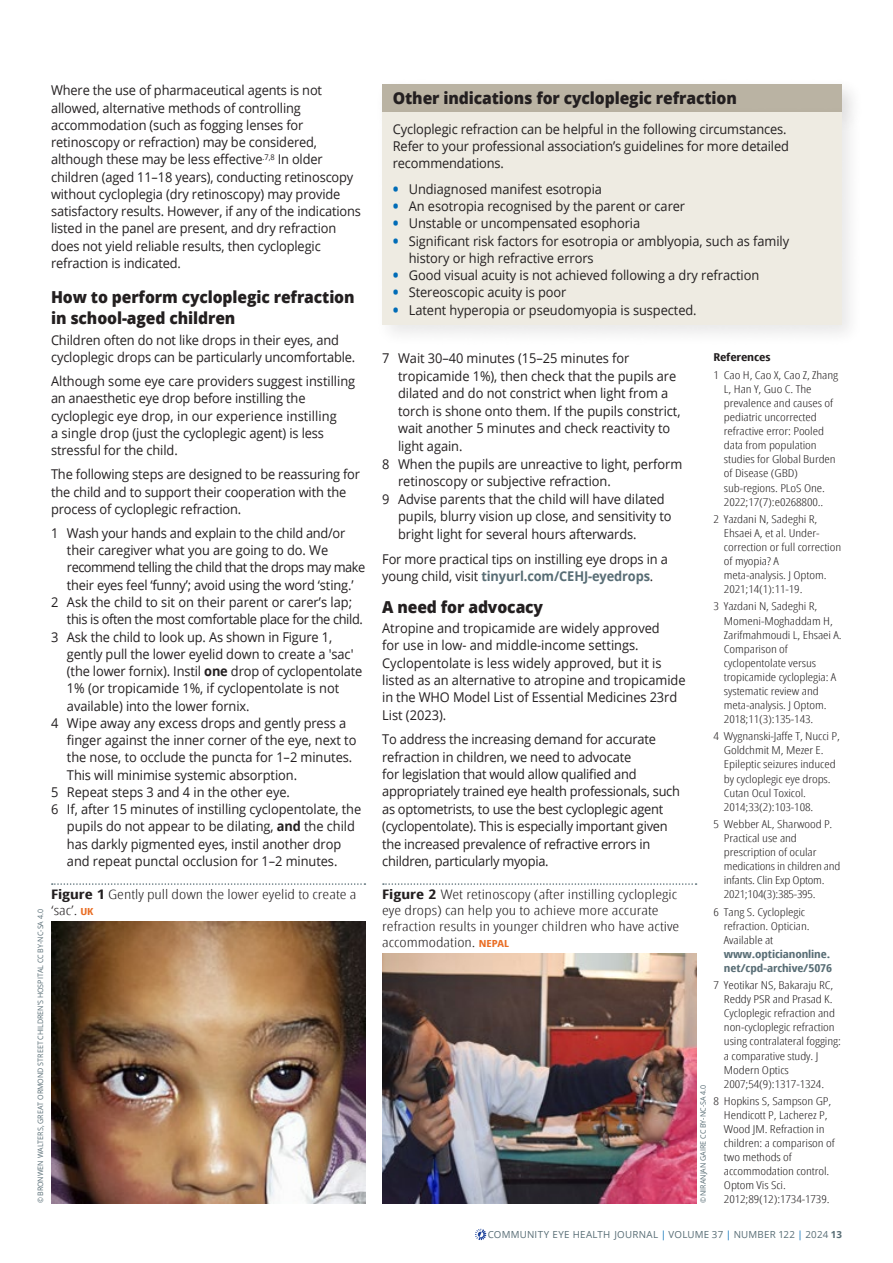
<style>
.page{position:relative;width:893px;height:1263px;background:#fff}
.page>*{position:absolute;margin:0;border:0;box-sizing:border-box;transform-origin:0 0}
.t1{font:800 16.5px/21px "Open Sans";letter-spacing:-.005em;color:#231f20;scale:.95 1}
.t2{font:13.5px/17.2px "Open Sans";letter-spacing:-.01em;color:#231f20;scale:.95 1}
.t3{font:13.5px "Open Sans";letter-spacing:-.03em;color:#231f20;scale:.95 1}
.t4{font:13.5px "Open Sans";letter-spacing:-.035em;color:#231f20;scale:.95 1}
.t5{font:300 condensed 13.2px/16.2px "Open Sans";color:#231f20;scale:1.32 1}
.t6{font:300 condensed 10.8px/14.1px "Open Sans";letter-spacing:-.005em;color:#231f20;scale:1.27 1}
.t7{font:700 condensed 10.8px/14.1px "Open Sans";letter-spacing:-.01em;color:#586d75;scale:1.2 1}
.t8{font:700 condensed 10.8px "Open Sans";letter-spacing:-.01em;color:#231f20;scale:1.27 1}
.t9{font:9.75px "Open Sans";letter-spacing:.025em;color:#586d75}
.t10{font:7.5px "Open Sans";color:#586d75;scale:.95 1}
.s1{font-weight:700}
.s2{font-weight:700;font-size:16.5px;color:#006cb7}
.s3{font-weight:700;color:#586d75}
.s4{font-weight:700;font-size:9.75px;color:#e96d24}
.s5{color:#006cb7}
</style>
<div class="page">
<svg style="left:475px;top:1229px;width:11px;height:11px"></svg>
<div style="left:382px;top:84px;width:460px;height:29px;background:#bab3a3"></div>
<div style="left:374px;top:105px;width:489px;height:242px;background:#231f20;opacity:.1"></div>
<div style="left:382px;top:113px;width:460px;height:212px;background:#eeebe2"></div>
<img style="left:382px;top:953px;width:314px;height:250px">
<img style="left:51px;top:922px;width:314px;height:281px">
<svg style="left:52px;top:883px;width:313px;height:2px"></svg>
<svg style="left:383px;top:883px;width:314px;height:2px"></svg>
<p class="t2" style="left:51px;top:82px;width:328px">Where the use of pharmaceutical agents is not allowed, alternative methods of controlling accommodation (such as fogging lenses for retinoscopy or refraction) may be considered, although these may be less effective<sup>.7,8</sup> In older children (aged 11–18 years), conducting retinoscopy without cycloplegia (dry retinoscopy) may provide satisfactory results. However, if any of the indications listed in the panel are present, and dry refraction does not yield reliable results, then cycloplegic refraction is indicated.</p>
<p class="t1" style="left:51px;top:286px;width:321px">How to perform cycloplegic refraction in school-aged children</p>
<p class="t2" style="left:51px;top:331px;width:322px">Children often do not like drops in their eyes, and cycloplegic drops can be particularly uncomfortable.</p>
<p class="t2" style="left:51px;top:372px;width:322px">Although some eye care providers suggest instilling an anaesthetic eye drop before instilling the cycloplegic eye drop, in our experience instilling<br>a single drop (just the cycloplegic agent) is less stressful for the child.</p>
<p class="t2" style="left:51px;top:465px;width:327px">The following steps are designed to be reassuring for the child and to support their cooperation with the process of cycloplegic refraction.</p>
<p class="t2" style="left:51px;top:524px;width:311px">1 Wash your hands and explain to the child and/or</p>
<p class="t2" style="left:67px;top:541px;width:276px">their caregiver what you are going to do. We</p>
<p class="t4" style="left:67px;top:558px;width:315px">recommend telling the child that the drops may make</p>
<p class="t2" style="left:67px;top:576px;width:303px">their eyes feel ‘funny’; avoid using the word ‘sting.’</p>
<p class="t2" style="left:51px;top:593px;width:318px">2 Ask the child to sit on their parent or carer’s lap;</p>
<p class="t3" style="left:67px;top:610px;width:313px">this is often the most comfortable place for the child.</p>
<p class="t2" style="left:51px;top:628px;width:297px">3 Ask the child to look up. As shown in Figure 1,</p>
<p class="t2" style="left:67px;top:645px;width:303px">gently pull the lower eyelid down to create a 'sac'</p>
<p class="t2" style="left:67px;top:662px;width:312px">(the lower fornix). Instil <span class="s1">one</span> drop of cyclopentolate</p>
<p class="t2" style="left:67px;top:679px;width:288px">1% (or tropicamide 1%, if cyclopentolate is not</p>
<p class="t2" style="left:67px;top:697px;width:194px">available) into the lower fornix.</p>
<p class="t2" style="left:51px;top:714px;width:312px">4 Wipe away any excess drops and gently press a</p>
<p class="t2" style="left:67px;top:731px;width:306px">finger against the inner corner of the eye, next to</p>
<p class="t2" style="left:67px;top:748px;width:302px">the nose, to occlude the puncta for 1–2 minutes.</p>
<p class="t2" style="left:67px;top:766px;width:244px">This will minimise systemic absorption.</p>
<p class="t2" style="left:51px;top:783px;width:253px">5 Repeat steps 3 and 4 in the other eye.</p>
<p class="t2" style="left:51px;top:800px;width:328px">6 If, after 15 minutes of instilling cyclopentolate, the</p>
<p class="t2" style="left:67px;top:817px;width:305px">pupils do not appear to be dilating, <span class="s1">and</span> the child</p>
<p class="t2" style="left:67px;top:835px;width:290px">has darkly pigmented eyes, instil another drop</p>
<p class="t2" style="left:67px;top:852px;width:286px">and repeat punctal occlusion for 1–2 minutes.</p>
<p class="t1" style="left:393px;top:86px;width:364px">Other indications for cycloplegic refraction</p>
<p class="t2" style="left:393px;top:120px;width:419px">Cycloplegic refraction can be helpful in the following circumstances.<br>Refer to your professional association’s guidelines for more detailed recommendations.</p>
<p class="t2" style="left:393px;top:180px;width:222px"><span class="s2">•</span> Undiagnosed manifest esotropia</p>
<p class="t2" style="left:393px;top:197px;width:309px"><span class="s2">•</span> An esotropia recognised by the parent or carer</p>
<p class="t2" style="left:393px;top:214px;width:262px"><span class="s2">•</span> Unstable or uncompensated esophoria</p>
<p class="t2" style="left:409px;top:232px;width:402px;text-indent:-16px"><span class="s2">•</span> Significant risk factors for esotropia or amblyopia, such as family history or high refractive errors</p>
<p class="t2" style="left:393px;top:266px;width:387px"><span class="s2">•</span> Good visual acuity is not achieved following a dry refraction</p>
<p class="t2" style="left:393px;top:283px;width:184px"><span class="s2">•</span> Stereoscopic acuity is poor</p>
<p class="t2" style="left:393px;top:301px;width:321px"><span class="s2">•</span> Latent hyperopia or pseudomyopia is suspected.</p>
<p class="t2" style="left:382px;top:349px;width:262px">7 Wait 30–40 minutes (15–25 minutes for</p>
<p class="t2" style="left:398px;top:367px;width:294px">tropicamide 1%), then check that the pupils are</p>
<p class="t2" style="left:398px;top:384px;width:286px">dilated and do not constrict when light from a</p>
<p class="t2" style="left:398px;top:402px;width:299px">torch is shone onto them. If the pupils constrict,</p>
<p class="t2" style="left:398px;top:420px;width:288px">wait another 5 minutes and check reactivity to</p>
<p class="t2" style="left:398px;top:437px;width:69px">light again.</p>
<p class="t2" style="left:382px;top:455px;width:317px">8 When the pupils are unreactive to light, perform</p>
<p class="t2" style="left:398px;top:472px;width:225px">retinoscopy or subjective refraction.</p>
<p class="t2" style="left:382px;top:490px;width:299px">9 Advise parents that the child will have dilated</p>
<p class="t2" style="left:398px;top:507px;width:289px">pupils, blurry vision up close, and sensitivity to</p>
<p class="t2" style="left:398px;top:525px;width:253px">bright light for several hours afterwards.</p>
<p class="t2" style="left:382px;top:550px;width:302px">For more practical tips on instilling eye drops in a young child, visit <span class="s3">tinyurl.com/CEHJ-eyedrops</span>.</p>
<p class="t1" style="left:382px;top:595px;width:171px">A need for advocacy</p>
<p class="t2" style="left:382px;top:619px;width:321px">Atropine and tropicamide are widely approved<br>for use in low- and middle-income settings.<br>Cyclopentolate is less widely approved, but it is listed as an alternative to atropine and tropicamide in the WHO Model List of Essential Medicines 23rd List (2023).</p>
<p class="t2" style="left:382px;top:730px;width:315px">To address the increasing demand for accurate refraction in children, we need to advocate<br>for legislation that would allow qualified and appropriately trained eye health professionals, such as optometrists, to use the best cycloplegic agent (cyclopentolate). This is especially important given the increased prevalence of refractive errors in children, particularly myopia.</p>
<p class="t8" style="left:713px;top:350px;width:47px">References</p>
<p class="t6" style="left:724px;top:368px;width:91px;text-indent:-11px">1 Cao H, Cao X, Cao Z, Zhang<br>L, Han Y, Guo C. The prevalence and causes of pediatric uncorrected refractive error: Pooled data from population studies for Global Burden of Disease (GBD) sub-regions. PLoS One.<br>2022;17(7):e0268800..</p>
<p class="t6" style="left:724px;top:511px;width:94px;text-indent:-11px">2 Yazdani N, Sadeghi R,<br>Ehsaei A, et al. Under&shy;correction or full correction of myopia? A meta-analysis. J Optom.<br>2021;14(1):11-19.</p>
<p class="t6" style="left:724px;top:599px;width:94px;text-indent:-11px">3 Yazdani N, Sadeghi R,<br>Momeni-Moghaddam H,<br>Zarifmahmoudi L, Ehsaei A.<br>Comparison of cyclopentolate versus tropicamide cycloplegia: A systematic review and meta-analysis. J Optom.<br>2018;11(3):135-143.</p>
<p class="t6" style="left:724px;top:729px;width:93px;text-indent:-11px">4 Wygnanski-Jaffe T, Nucci P,<br>Goldchmit M, Mezer E.<br>Epileptic seizures induced by cycloplegic eye drops.<br>Cutan Ocul Toxicol.<br>2014;33(2):103-108.</p>
<p class="t6" style="left:724px;top:817px;width:93px;text-indent:-11px">5 Webber AL, Sharwood P.<br>Practical use and prescription of ocular medications in children and infants. Clin Exp Optom.<br>2021;104(3):385-395.</p>
<p class="t6" style="left:724px;top:904px;width:69px;text-indent:-11px">6 Tang S. Cycloplegic refraction. Optician.<br>Available at</p>
<p class="t7" style="left:724px;top:946px;width:92px">www.opticianonline. net/cpd-archive/5076</p>
<p class="t6" style="left:724px;top:978px;width:94px;text-indent:-11px">7 Yeotikar NS, Bakaraju RC,<br>Reddy PSR and Prasad K.<br>Cycloplegic refraction and non-cycloplegic refraction using contralateral fogging: a comparative study. J<br>Modern Optics<br>2007;54(9):1317-1324.</p>
<p class="t6" style="left:724px;top:1093px;width:89px;text-indent:-11px">8 Hopkins S, Sampson GP,<br>Hendicott P, Lacherez P,<br>Wood JM. Refraction in children: a comparison of two methods of accommodation control.<br>Optom Vis Sci.<br>2012;89(12):1734-1739.</p>
<p class="t5" style="left:51px;top:885px;width:233px"><span class="s1">Figure 1</span> Gently pull down the lower eyelid to create a ‘sac’. <span class="s4">UK</span></p>
<p class="t5" style="left:382px;top:885px;width:227px"><span class="s1">Figure 2</span> Wet retinoscopy (after instilling cycloplegic eye drops) can help you to achieve more accurate refraction results in younger children who have active accommodation. <span class="s4">NEPAL</span></p>
<p class="t10" style="left:35px;top:1203px;width:311px;rotate:-90deg">© BRONWEN WALTERS, GREAT ORMOND STREET CHILDREN’S HOSPITAL CC BY-NC-SA 4.0</p>
<p class="t10" style="left:698px;top:1203px;width:126px;rotate:-90deg">© NIRANJAN GAIRE CC BY-NC-SA 4.0</p>
<p class="t9" style="left:488px;top:1228px;width:356px">COMMUNITY EYE HEALTH JOURNAL <span class="s5">|</span> VOLUME 37 <span class="s5">|</span> NUMBER 122 <span class="s5">|</span> 2024 <span class="s1">13</span></p>
</div>
